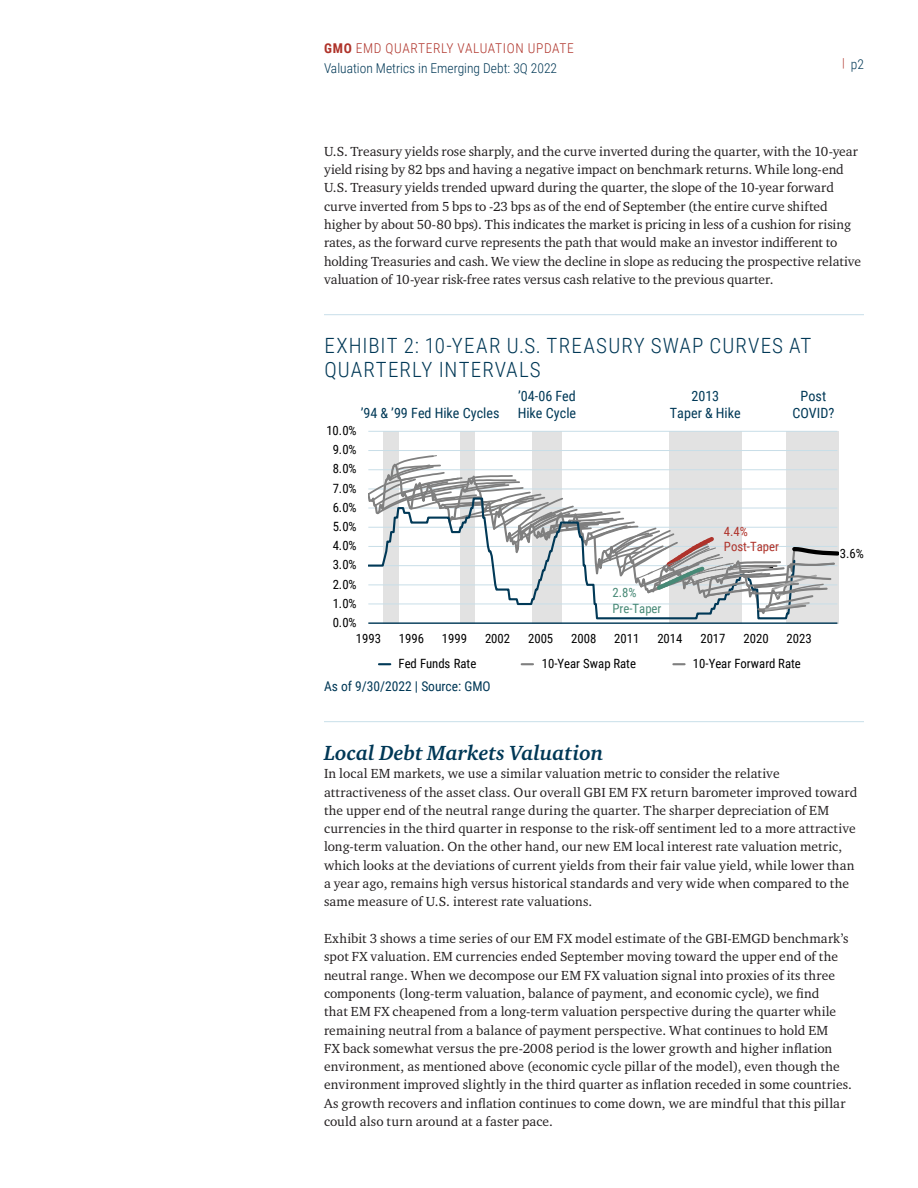
<style>
.page{position:relative;width:918px;height:1188px;background:#fff}
.page>*{position:absolute;margin:0;border:0;box-sizing:border-box;transform-origin:0 0}
.Chart_title{font:300 21px/24.3px "Roboto Condensed";letter-spacing:.05em;color:#013856}
.t1{font:italic 700 21px "Charter ITC Std";color:#013856}
.t2{font:14.1px/17px "Roboto Condensed";color:#013957;text-align:center}
.Body_copy{font:13.5px/18.3px "Charter ITC Std";letter-spacing:.005em;color:#231f20}
.t3{font:300 13.5px/19.5px "Roboto Condensed";color:#013856}
.Chart_disclosure{font:13.5px "Roboto Condensed";color:#013856}
.t4{font:12.75px "Roboto Condensed";color:#000}
.t5{font:12.75px/15.3px "Roboto Condensed";color:#af332b}
.t6{font:12.75px/15.3px "Roboto Condensed";color:#478976}
.s1{font-weight:700;color:#af332a}
.s2{color:#af332a}
.s3{font-size:12.3px;color:#af332a}
</style>
<div class="page">
<hr style="left:324px;top:314px;width:540px;height:1px;background:#c8dfe9">
<hr style="left:324px;top:721px;width:540px;height:1px;background:#c8dfe9">
<div style="left:786px;top:431px;width:52px;height:192px;background:#e2e2e2"></div>
<div style="left:460px;top:431px;width:14px;height:192px;background:#e2e2e2"></div>
<div style="left:383px;top:431px;width:16px;height:192px;background:#e2e2e2"></div>
<div style="left:532px;top:431px;width:30px;height:192px;background:#e2e2e2"></div>
<div style="left:669px;top:431px;width:73px;height:192px;background:#e2e2e2"></div>
<svg style="left:379px;top:663px;width:11px;height:2px"></svg>
<svg style="left:522px;top:663px;width:11px;height:2px"></svg>
<svg style="left:673px;top:663px;width:12px;height:2px"></svg>
<hr style="left:368px;top:450px;width:469px;height:1px;background:#c8dee8">
<hr style="left:368px;top:431px;width:469px;height:1px;background:#c8dee8">
<hr style="left:368px;top:622px;width:469px;height:2px;background:#013957">
<svg style="left:474px;top:613px;width:316px;height:7px"></svg>
<svg style="left:368px;top:454px;width:470px;height:159px"></svg>
<p class="t3" style="left:324px;top:38px;width:251px"><span class="s1">GMO</span> <span class="s2">EMD QUARTERLY VALUATION UPDATE<br></span>Valuation Metrics in Emerging Debt: 3Q 2022</p>
<p class="t3" style="left:842px;top:54px;width:23px"><span class="s3">|</span> p2</p>
<p class="Body_copy" style="left:324px;top:142px;width:538px">U.S. Treasury yields rose sharply, and the curve inverted during the quarter, with the 10-year yield rising by 82 bps and having a negative impact on benchmark returns. While long-end U.S. Treasury yields trended upward during the quarter, the slope of the 10-year forward curve inverted from 5 bps to -23 bps as of the end of September (the entire curve shifted higher by about 50-80 bps). This indicates the market is pricing in less of a cushion for rising rates, as the forward curve represents the path that would make an investor indifferent to holding Treasuries and cash. We view the decline in slope as reducing the prospective relative valuation of 10-year risk-free rates versus cash relative to the previous quarter.</p>
<p class="Chart_title" style="left:324px;top:333px;width:488px">EXHIBIT 2: 10-YEAR U.S. TREASURY SWAP CURVES AT<br>QUARTERLY INTERVALS</p>
<p class="t2" style="left:361px;top:404px;width:140px">’94 &amp; ’99 Fed Hike Cycles</p>
<p class="t4" style="left:326px;top:422px;width:32px">10.0%</p>
<p class="t4" style="left:333px;top:441px;width:26px">9.0%</p>
<p class="t4" style="left:333px;top:460px;width:26px">8.0%</p>
<p class="t4" style="left:333px;top:479px;width:26px">7.0%</p>
<p class="t4" style="left:333px;top:498px;width:26px">6.0%</p>
<p class="t4" style="left:333px;top:518px;width:26px">5.0%</p>
<p class="t4" style="left:333px;top:537px;width:26px">4.0%</p>
<p class="t4" style="left:333px;top:556px;width:26px">3.0%</p>
<p class="t4" style="left:333px;top:575px;width:26px">2.0%</p>
<p class="t4" style="left:333px;top:594px;width:26px">1.0%</p>
<p class="t4" style="left:333px;top:614px;width:26px">0.0%</p>
<p class="t2" style="left:518px;top:387px;width:60px;text-align:left">’04-06 Fed<br>Hike Cycle</p>
<p class="t2" style="left:670px;top:387px;width:72px">2013<br>Taper &amp; Hike</p>
<p class="t2" style="left:792px;top:387px;width:43px">Post<br>COVID?</p>
<p class="t6" style="left:612px;top:585px;width:51px">2.8%<br>Pre-Taper</p>
<p class="t5" style="left:724px;top:523px;width:57px">4.4%<br>Post-Taper</p>
<p class="t4" style="left:840px;top:544px;width:26px">3.6%</p>
<p class="t4" style="left:356px;top:630px;width:27px">1993</p>
<p class="t4" style="left:399px;top:630px;width:27px">1996</p>
<p class="t4" style="left:442px;top:630px;width:27px">1999</p>
<p class="t4" style="left:485px;top:630px;width:27px">2002</p>
<p class="t4" style="left:528px;top:630px;width:27px">2005</p>
<p class="t4" style="left:571px;top:630px;width:27px">2008</p>
<p class="t4" style="left:614px;top:630px;width:27px">2011</p>
<p class="t4" style="left:657px;top:630px;width:27px">2014</p>
<p class="t4" style="left:700px;top:630px;width:27px">2017</p>
<p class="t4" style="left:743px;top:630px;width:27px">2020</p>
<p class="t4" style="left:787px;top:630px;width:27px">2023</p>
<p class="t4" style="left:399px;top:655px;width:79px">Fed Funds Rate</p>
<p class="t4" style="left:542px;top:655px;width:96px">10-Year Swap Rate</p>
<p class="t4" style="left:693px;top:655px;width:110px">10-Year Forward Rate</p>
<p class="Chart_disclosure" style="left:324px;top:677px;width:168px">As of 9/30/2022 | Source: GMO</p>
<h2 class="t1" style="left:324px;top:740px;width:281px">Local Debt Markets Valuation</h2>
<p class="Body_copy" style="left:324px;top:764px;width:535px">In local EM markets, we use a similar valuation metric to consider the relative attractiveness of the asset class. Our overall GBI EM FX return barometer improved toward the upper end of the neutral range during the quarter. The sharper depreciation of EM currencies in the third quarter in response to the risk-off sentiment led to a more attractive long-term valuation. On the other hand, our new EM local interest rate valuation metric, which looks at the deviations of current yields from their fair value yield, while lower than a year ago, remains high versus historical standards and very wide when compared to the same measure of U.S. interest rate valuations.</p>
<p class="Body_copy" style="left:324px;top:929px;width:530px">Exhibit 3 shows a time series of our EM FX model estimate of the GBI-EMGD benchmark’s spot FX valuation. EM currencies ended September moving toward the upper end of the neutral range. When we decompose our EM FX valuation signal into proxies of its three components (long-term valuation, balance of payment, and economic cycle), we find<br>that EM FX cheapened from a long-term valuation perspective during the quarter while remaining neutral from a balance of payment perspective. What continues to hold EM<br>FX back somewhat versus the pre-2008 period is the lower growth and higher inflation environment, as mentioned above (economic cycle pillar of the model), even though the environment improved slightly in the third quarter as inflation receded in some countries.<br>As growth recovers and inflation continues to come down, we are mindful that this pillar could also turn around at a faster pace.</p>
</div>
